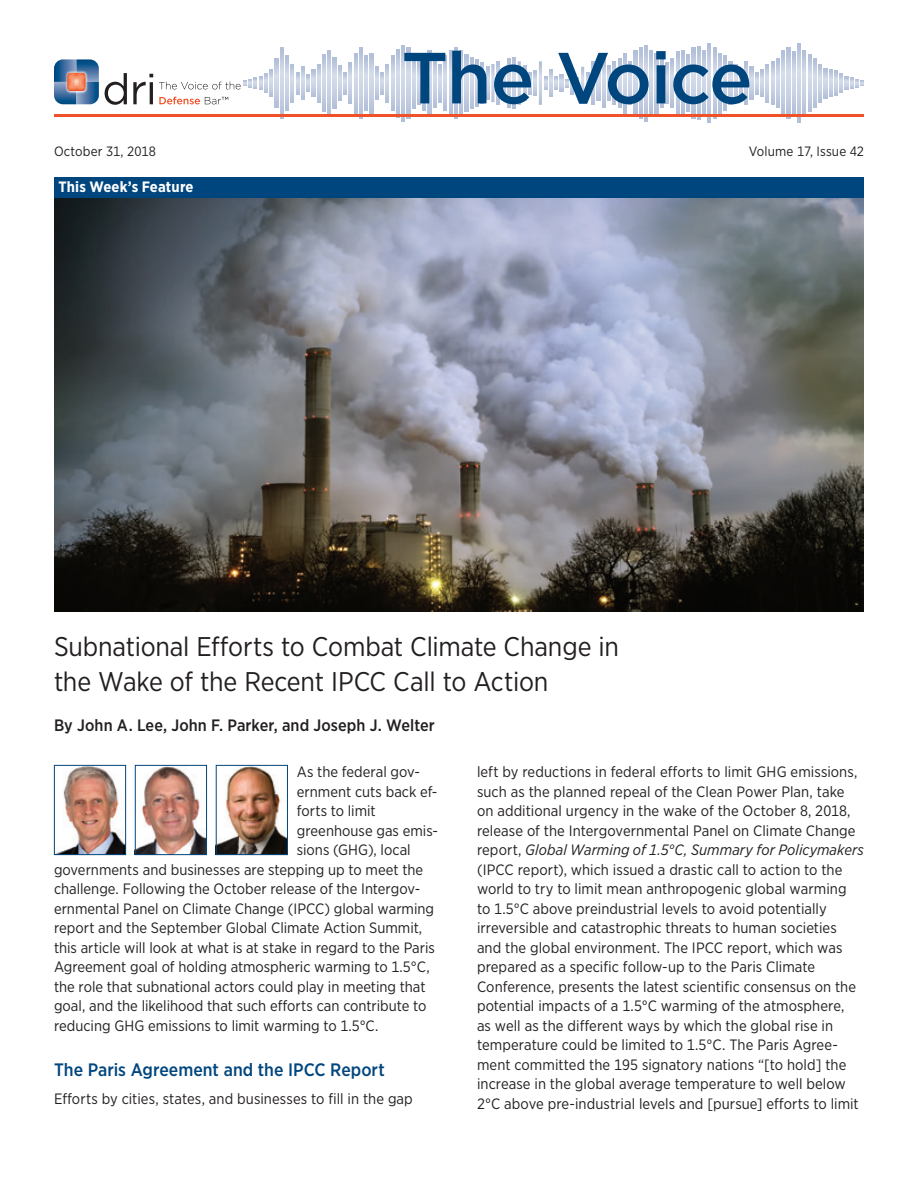
<style>
.page{position:relative;width:918px;height:1188px;background:#fff}
.page>*{position:absolute;margin:0;border:0;box-sizing:border-box;transform-origin:0 0}
.t1{font:27px/36px "Gotham Narrow";letter-spacing:-.005em;color:#231f20}
.t2{font:500 18px "Gotham Narrow";color:#00467e}
.t3{font:500 16.5px "Gotham Narrow";letter-spacing:.005em;color:#231f20}
.t4{font:15px/19.5px "Gotham Narrow";color:#231f20}
.t5{font:700 15px "Gotham Narrow";letter-spacing:.01em;color:#fff}
.t6{font:13.5px "Gotham Narrow";letter-spacing:.01em;color:#231f20}
.s1{font-style:italic}
</style>
<div class="page">
<svg style="left:850px;top:78px;width:14px;height:11px"></svg>
<svg style="left:845px;top:76px;width:3px;height:14px"></svg>
<svg style="left:840px;top:74px;width:3px;height:19px"></svg>
<svg style="left:834px;top:71px;width:4px;height:24px"></svg>
<svg style="left:259px;top:76px;width:3px;height:14px"></svg>
<svg style="left:264px;top:74px;width:3px;height:19px"></svg>
<svg style="left:829px;top:70px;width:3px;height:27px"></svg>
<svg style="left:824px;top:68px;width:3px;height:30px"></svg>
<svg style="left:819px;top:64px;width:3px;height:38px"></svg>
<svg style="left:813px;top:59px;width:3px;height:49px"></svg>
<svg style="left:808px;top:55px;width:3px;height:57px"></svg>
<svg style="left:803px;top:50px;width:3px;height:64px"></svg>
<svg style="left:797px;top:43px;width:4px;height:80px"></svg>
<svg style="left:792px;top:52px;width:3px;height:62px"></svg>
<svg style="left:787px;top:48px;width:3px;height:71px"></svg>
<svg style="left:782px;top:50px;width:3px;height:64px"></svg>
<svg style="left:776px;top:59px;width:4px;height:49px"></svg>
<svg style="left:771px;top:61px;width:3px;height:44px"></svg>
<svg style="left:766px;top:64px;width:3px;height:38px"></svg>
<svg style="left:761px;top:70px;width:3px;height:27px"></svg>
<svg style="left:755px;top:72px;width:3px;height:22px"></svg>
<svg style="left:750px;top:67px;width:3px;height:32px"></svg>
<hr style="left:745px;top:61px;width:3px;height:44px;background:#b3c0d9">
<svg style="left:729px;top:61px;width:3px;height:44px"></svg>
<hr style="left:724px;top:56px;width:3px;height:54px;background:#b4c1da">
<hr style="left:718px;top:53px;width:3px;height:60px;background:#b6c3db">
<svg style="left:713px;top:48px;width:3px;height:71px"></svg>
<svg style="left:708px;top:43px;width:3px;height:80px"></svg>
<hr style="left:702px;top:50px;width:4px;height:66px;background:#b7c3db">
<svg style="left:697px;top:46px;width:3px;height:74px"></svg>
<svg style="left:692px;top:48px;width:3px;height:71px"></svg>
<hr style="left:687px;top:55px;width:3px;height:57px;background:#b5c2db">
<hr style="left:681px;top:50px;width:4px;height:66px;background:#b7c3db">
<hr style="left:676px;top:52px;width:3px;height:62px;background:#b7c3db">
<svg style="left:671px;top:59px;width:3px;height:49px"></svg>
<svg style="left:666px;top:63px;width:3px;height:41px"></svg>
<svg style="left:660px;top:103px;width:3px;height:5px"></svg>
<svg style="left:655px;top:53px;width:3px;height:60px"></svg>
<svg style="left:650px;top:50px;width:3px;height:64px"></svg>
<hr style="left:644px;top:45px;width:4px;height:76px;background:#b6c3db">
<hr style="left:639px;top:48px;width:3px;height:71px;background:#b6c3db">
<hr style="left:634px;top:50px;width:3px;height:66px;background:#b6c3db">
<hr style="left:623px;top:53px;width:3px;height:60px;background:#b6c3db">
<hr style="left:618px;top:59px;width:3px;height:49px;background:#b3c0d9">
<hr style="left:613px;top:61px;width:3px;height:44px;background:#b3c0d9">
<hr style="left:602px;top:59px;width:3px;height:49px;background:#b3c0d9">
<hr style="left:592px;top:61px;width:3px;height:44px;background:#b3c0d9">
<svg style="left:555px;top:76px;width:3px;height:14px"></svg>
<svg style="left:549px;top:70px;width:4px;height:27px"></svg>
<svg style="left:544px;top:76px;width:3px;height:14px"></svg>
<svg style="left:539px;top:61px;width:3px;height:44px"></svg>
<svg style="left:534px;top:71px;width:3px;height:24px"></svg>
<svg style="left:518px;top:61px;width:3px;height:44px"></svg>
<svg style="left:512px;top:57px;width:4px;height:52px"></svg>
<hr style="left:507px;top:59px;width:3px;height:49px;background:#b3c0d9">
<hr style="left:497px;top:61px;width:3px;height:44px;background:#b3c0d9">
<svg style="left:491px;top:64px;width:3px;height:38px"></svg>
<svg style="left:486px;top:67px;width:3px;height:32px"></svg>
<hr style="left:481px;top:63px;width:3px;height:41px;background:#648ab1">
<svg style="left:475px;top:103px;width:4px;height:3px"></svg>
<hr style="left:470px;top:57px;width:3px;height:52px;background:#b4c1da">
<hr style="left:465px;top:55px;width:3px;height:57px;background:#b5c2db">
<hr style="left:460px;top:50px;width:3px;height:66px;background:#b7c3db">
<svg style="left:454px;top:48px;width:4px;height:71px"></svg>
<svg style="left:449px;top:50px;width:3px;height:64px"></svg>
<svg style="left:444px;top:56px;width:3px;height:54px"></svg>
<hr style="left:433px;top:59px;width:3px;height:49px;background:#b4c1da">
<svg style="left:428px;top:50px;width:3px;height:64px"></svg>
<svg style="left:423px;top:103px;width:3px;height:7px"></svg>
<hr style="left:412px;top:57px;width:3px;height:52px;background:#b4c1da">
<hr style="left:407px;top:48px;width:3px;height:71px;background:#b6c3db">
<svg style="left:402px;top:45px;width:3px;height:76px"></svg>
<svg style="left:396px;top:49px;width:3px;height:65px"></svg>
<svg style="left:391px;top:56px;width:3px;height:54px"></svg>
<svg style="left:386px;top:64px;width:3px;height:38px"></svg>
<svg style="left:380px;top:72px;width:4px;height:22px"></svg>
<svg style="left:375px;top:67px;width:3px;height:32px"></svg>
<svg style="left:370px;top:53px;width:3px;height:60px"></svg>
<svg style="left:365px;top:56px;width:3px;height:54px"></svg>
<svg style="left:359px;top:48px;width:4px;height:71px"></svg>
<svg style="left:354px;top:53px;width:3px;height:60px"></svg>
<svg style="left:349px;top:63px;width:3px;height:41px"></svg>
<svg style="left:344px;top:72px;width:3px;height:22px"></svg>
<svg style="left:338px;top:65px;width:3px;height:36px"></svg>
<svg style="left:333px;top:57px;width:3px;height:52px"></svg>
<svg style="left:328px;top:50px;width:3px;height:64px"></svg>
<svg style="left:322px;top:55px;width:4px;height:57px"></svg>
<svg style="left:317px;top:64px;width:3px;height:38px"></svg>
<svg style="left:312px;top:70px;width:3px;height:27px"></svg>
<svg style="left:307px;top:75px;width:3px;height:16px"></svg>
<svg style="left:301px;top:67px;width:3px;height:32px"></svg>
<svg style="left:296px;top:72px;width:3px;height:22px"></svg>
<svg style="left:291px;top:64px;width:3px;height:38px"></svg>
<svg style="left:285px;top:56px;width:4px;height:54px"></svg>
<svg style="left:280px;top:48px;width:3px;height:71px"></svg>
<svg style="left:275px;top:59px;width:3px;height:49px"></svg>
<svg style="left:270px;top:70px;width:3px;height:27px"></svg>
<hr style="left:54px;top:114px;width:810px;height:3px;background:#f05128">
<svg style="left:404px;top:53px;width:41px;height:50px"></svg>
<svg style="left:452px;top:51px;width:34px;height:52px"></svg>
<svg style="left:494px;top:64px;width:37px;height:40px"></svg>
<svg style="left:558px;top:53px;width:91px;height:51px"></svg>
<svg style="left:656px;top:51px;width:10px;height:52px"></svg>
<svg style="left:673px;top:64px;width:76px;height:40px"></svg>
<svg style="left:54px;top:59px;width:45px;height:45px;background:#697d9c"></svg>
<svg style="left:105px;top:73px;width:22px;height:32px"></svg>
<svg style="left:133px;top:74px;width:20px;height:30px"></svg>
<svg style="left:159px;top:78px;width:98px;height:11px"></svg>
<svg style="left:159px;top:97px;width:69px;height:7px"></svg>
<div style="left:54px;top:177px;width:810px;height:21px;background:#00467e"></div>
<img style="left:54px;top:198px;width:810px;height:414px">
<img style="left:57px;top:767px;width:67px;height:86px">
<div style="left:54px;top:765px;width:72px;height:90px;border:1px solid #00467e"></div>
<img style="left:137px;top:767px;width:68px;height:86px">
<div style="left:135px;top:765px;width:72px;height:90px;border:1px solid #00467e"></div>
<img style="left:218px;top:767px;width:68px;height:86px">
<div style="left:216px;top:765px;width:72px;height:90px;border:1px solid #00467e"></div>
<p class="t6" style="left:54px;top:143px;width:103px">October 31, 2018</p>
<p class="t6" style="left:749px;top:143px;width:117px">Volume 17, Issue 42</p>
<p class="t5" style="left:58px;top:177px;width:137px">This Week’s Feature</p>
<h1 class="t1" style="left:54px;top:627px;width:567px">Subnational Efforts to Combat Climate Change in the Wake of the Recent IPCC Call to Action</h1>
<p class="t3" style="left:54px;top:714px;width:382px">By John A. Lee, John F. Parker, and Joseph J. Welter</p>
<p class="t4" style="left:297px;top:762px;width:125px">As the federal gov-</p>
<p class="t4" style="left:297px;top:781px;width:142px">ernment cuts back ef-</p>
<p class="t4" style="left:297px;top:801px;width:80px">forts to limit</p>
<p class="t4" style="left:297px;top:820px;width:143px">greenhouse gas emis-</p>
<p class="t4" style="left:297px;top:840px;width:115px">sions (GHG), local</p>
<p class="t4" style="left:54px;top:859px;width:371px">governments and businesses are stepping up to meet the</p>
<p class="t4" style="left:54px;top:879px;width:368px">challenge. Following the October release of the Intergov-</p>
<p class="t4" style="left:54px;top:898px;width:382px">ernmental Panel on Climate Change (IPCC) global warming</p>
<p class="t4" style="left:54px;top:918px;width:370px">report and the September Global Climate Action Summit,</p>
<p class="t4" style="left:54px;top:937px;width:382px">this article will look at what is at stake in regard to the Paris</p>
<p class="t4" style="left:54px;top:957px;width:377px">Agreement goal of holding atmospheric warming to 1.5°C,</p>
<p class="t4" style="left:54px;top:976px;width:373px">the role that subnational actors could play in meeting that</p>
<p class="t4" style="left:54px;top:996px;width:374px">goal, and the likelihood that such efforts can contribute to</p>
<p class="t4" style="left:54px;top:1015px;width:326px">reducing GHG emissions to limit warming to 1.5°C.</p>
<p class="t2" style="left:54px;top:1058px;width:332px">The Paris Agreement and the IPCC Report</p>
<p class="t4" style="left:54px;top:1089px;width:360px">Efforts by cities, states, and businesses to fill in the gap</p>
<p class="t4" style="left:477px;top:762px;width:389px">left by reductions in federal efforts to limit GHG emissions, such as the planned repeal of the Clean Power Plan, take on additional urgency in the wake of the October 8, 2018, release of the Intergovernmental Panel on Climate Change report, <span class="s1">Global Warming of 1.5°C, Summary for Policymakers </span>(IPCC report), which issued a drastic call to action to the world to try to limit mean anthropogenic global warming<br>to 1.5°C above preindustrial levels to avoid potentially irreversible and catastrophic threats to human societies and the global environment. The IPCC report, which was prepared as a specific follow-up to the Paris Climate Conference, presents the latest scientific consensus on the potential impacts of a 1.5°C warming of the atmosphere,<br>as well as the different ways by which the global rise in temperature could be limited to 1.5°C. The Paris Agree&shy;ment committed the 195 signatory nations “[to hold] the increase in the global average temperature to well below 2°C above pre-industrial levels and [pursue] efforts to limit</p>
</div>
